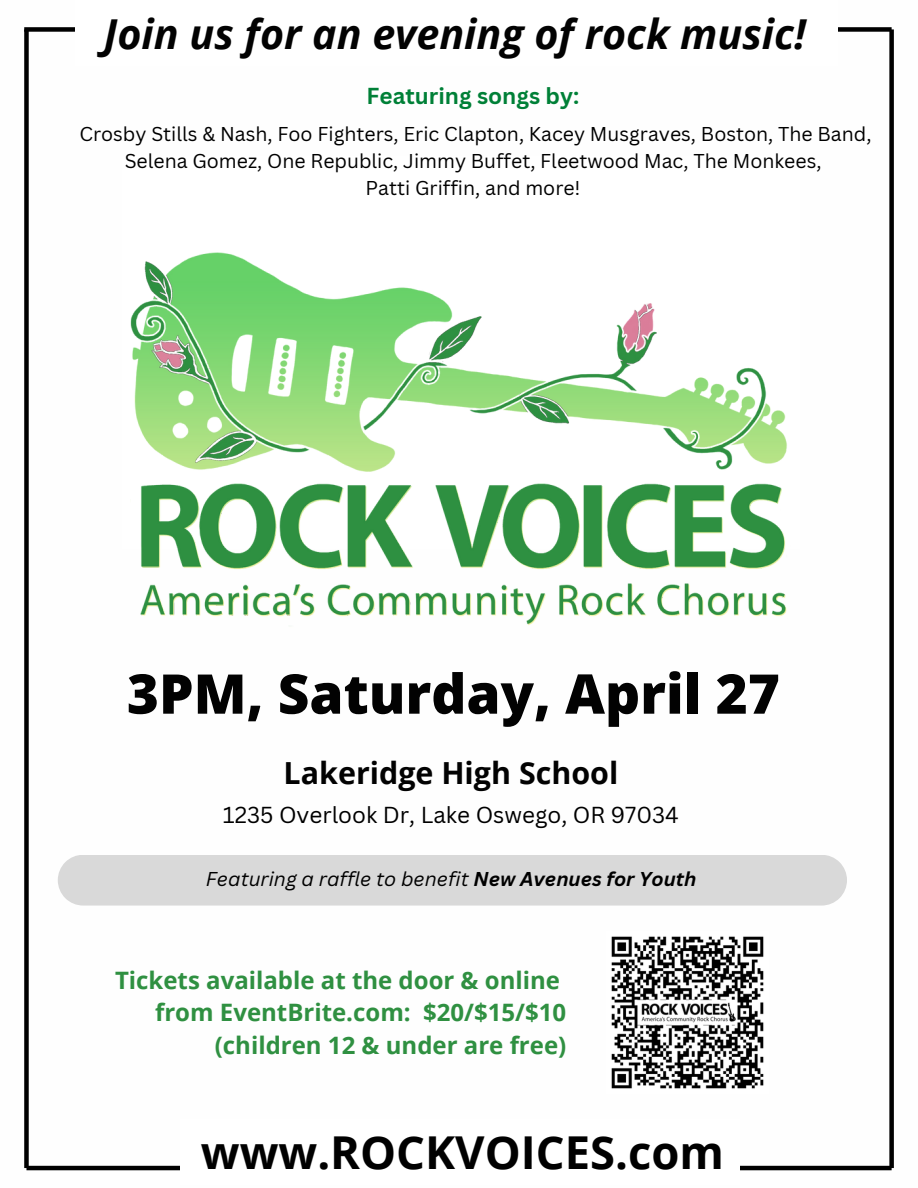
<style>
.page{position:relative;width:918px;height:1188px;background:#fff}
.page>*{position:absolute;margin:0;border:0;box-sizing:border-box;transform-origin:0 0}
.t1{font:800 54.75px "Open Sans";color:#020202}
.t2{font:700 45.3px "Open Sans";color:#000}
.t3{font:italic 700 41.25px "Open Sans";color:#020202}
.t4{font:700 30.45px "Open Sans";color:#020202}
.t5{font:700 24px/32.7px "Open Sans";color:#2f9041;text-align:right}
.t6{font:22.5px "Canva Sans";color:#000}
.t7{font:700 22.5px "Canva Sans";color:#008037}
.t8{font:19.5px "Canva Sans";color:#000}
.t9{font:italic 19.5px "Canva Sans";color:#000}
.s1{font-weight:700}
</style>
<div class="page">
<div style="left:24px;top:27px;width:868px;height:5px;background:#000"></div>
<hr style="left:26px;top:1166px;width:866px;height:4px;background:#000">
<div style="left:24px;top:29px;width:5px;height:1139px;background:#000"></div>
<div style="left:889px;top:29px;width:5px;height:1139px;background:#000"></div>
<img style="left:130px;top:252px;width:657px;height:373px">
<div style="left:76px;top:0;width:762px;height:66px;background:#fff"></div>
<div style="left:180px;top:1119px;width:560px;height:65px;background:#fff"></div>
<img style="left:611px;top:936px;width:153px;height:153px">
<div style="left:58px;top:855px;width:789px;height:51px;background:#d9d9d9"></div>
<p class="t3" style="left:104px;top:5px;width:704px">Join us for an evening of rock music!</p>
<h3 class="t7" style="left:367px;top:80px;width:214px">Featuring songs by:</h3>
<h5 class="t8" style="left:79px;top:120px;width:794px">Crosby Stills &amp; Nash, Foo Fighters, Eric Clapton, Kacey Musgraves, Boston, The Band,</h5>
<p class="t8" style="left:125px;top:147px;width:698px">Selena Gomez, One Republic, Jimmy Buffet, Fleetwood Mac, The Monkees,</p>
<p class="t8" style="left:366px;top:174px;width:217px">Patti Griffin, and more!</p>
<p class="t1" style="left:127px;top:655px;width:655px">3PM, Saturday, April 27</p>
<p class="t4" style="left:284px;top:752px;width:336px">Lakeridge High School</p>
<h1 class="t6" style="left:223px;top:799px;width:457px">1235 Overlook Dr, Lake Oswego, OR 97034</h1>
<h2 class="t9" style="left:206px;top:865px;width:492px">Featuring a raffle to benefit <span class="s1">New Avenues for Youth</span></h2>
<p class="t5" style="left:115px;top:963px;width:453px">Tickets available at the door &amp; online from EventBrite.com: $20/$15/$10 (children 12 &amp; under are free)</p>
<h4 class="t2" style="left:201px;top:1121px;width:524px">www.ROCKVOICES.com</h4>
</div>
